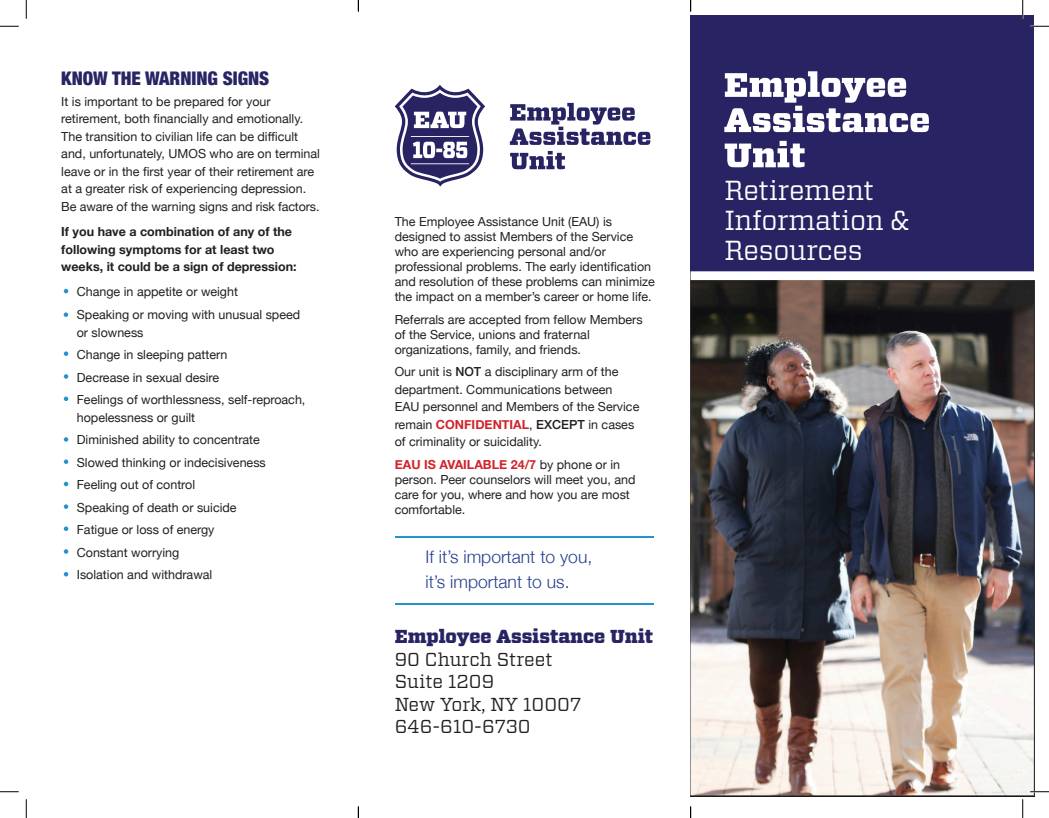
<style>
.page{position:relative;width:1049px;height:818px;background:#fff}
.page>*{position:absolute;margin:0;border:0;box-sizing:border-box;transform-origin:0 0}
.t1{font:27.5px/30px "Vitesse";letter-spacing:-.01em;color:#fff}
.t2{font:18.75px/22.5px "Vitesse";color:#231f20}
.t3{font:900 18.75px "Vitesse";color:#282464}
.t4{font:900 condensed 18.75px "Helvetica Neue";color:#292564}
.t5{font:300 17.5px "Helvetica Neue";color:#253f8e}
.t6{font:12.5px/15px "Helvetica Neue";color:#231f20}
.t7{font:700 12.5px/17.5px "Helvetica Neue";color:#231f20}
.s1{font-weight:500}
.s2{font-weight:700;color:#d1232a}
</style>
<div class="page">
<div style="left:690px;top:15px;width:343px;height:263px;background:#282464"></div>
<svg style="left:724px;top:71px;width:204px;height:61px"></svg>
<svg style="left:724px;top:141px;width:80px;height:26px"></svg>
<img style="left:690px;top:280px;width:344px;height:516px">
<div style="left:690px;top:271px;width:354px;height:9px;background:#fff"></div>
<svg style="left:509px;top:103px;width:141px;height:42px"></svg>
<svg style="left:510px;top:151px;width:55px;height:18px"></svg>
<svg style="left:394px;top:85px;width:91px;height:101px"></svg>
<hr style="left:394px;top:536px;width:259px;height:2px;background:#2491d0">
<hr style="left:394px;top:602px;width:259px;height:2px;background:#2491d0">
<svg style="left:64px;top:289px;width:4px;height:4px"></svg>
<svg style="left:64px;top:312px;width:4px;height:5px"></svg>
<svg style="left:64px;top:351px;width:4px;height:5px"></svg>
<svg style="left:64px;top:374px;width:4px;height:5px"></svg>
<svg style="left:64px;top:396px;width:4px;height:5px"></svg>
<svg style="left:64px;top:437px;width:4px;height:4px"></svg>
<svg style="left:64px;top:459px;width:4px;height:5px"></svg>
<svg style="left:64px;top:481px;width:4px;height:5px"></svg>
<svg style="left:64px;top:504px;width:4px;height:5px"></svg>
<svg style="left:64px;top:526px;width:4px;height:5px"></svg>
<svg style="left:64px;top:549px;width:4px;height:4px"></svg>
<svg style="left:64px;top:572px;width:4px;height:4px"></svg>
<svg style="left:0;top:25px;width:19px;height:2px"></svg>
<svg style="left:1030px;top:25px;width:18px;height:2px"></svg>
<svg style="left:0;top:791px;width:19px;height:1px"></svg>
<svg style="left:1029px;top:790px;width:19px;height:2px"></svg>
<svg style="left:25px;top:0;width:2px;height:19px"></svg>
<svg style="left:25px;top:799px;width:2px;height:19px"></svg>
<svg style="left:1021px;top:0;width:2px;height:19px"></svg>
<svg style="left:1022px;top:799px;width:1px;height:19px"></svg>
<svg style="left:357px;top:0;width:2px;height:11px"></svg>
<svg style="left:357px;top:806px;width:2px;height:12px"></svg>
<svg style="left:690px;top:806px;width:1px;height:12px"></svg>
<p class="t4" style="left:61px;top:62px;width:209px">KNOW THE WARNING SIGNS</p>
<p class="t6" style="left:61px;top:93px;width:260px;line-height:17.5px">It is important to be prepared for your retirement, both financially and emotionally.<br>The transition to civilian life can be difficult and, unfortunately, UMOS who are on terminal leave or in the first year of their retirement are at a greater risk of experiencing depression.<br>Be aware of the warning signs and risk factors.</p>
<p class="t7" style="left:61px;top:223px;width:237px">If you have a combination of any of the following symptoms for at least two weeks, it could be a sign of depression:</p>
<p class="t6" style="left:77px;top:285px;width:163px">Change in appetite or weight</p>
<p class="t6" style="left:77px;top:308px;width:225px">Speaking or moving with unusual speed</p>
<p class="t6" style="left:77px;top:325px;width:68px">or slowness</p>
<p class="t6" style="left:77px;top:348px;width:152px">Change in sleeping pattern</p>
<p class="t6" style="left:77px;top:370px;width:144px">Decrease in sexual desire</p>
<p class="t6" style="left:77px;top:391px;width:230px;line-height:17.5px">Feelings of worthlessness, self-reproach, hopelessness or guilt</p>
<p class="t6" style="left:77px;top:433px;width:184px">Diminished ability to concentrate</p>
<p class="t6" style="left:77px;top:455px;width:190px">Slowed thinking or indecisiveness</p>
<p class="t6" style="left:77px;top:478px;width:120px">Feeling out of control</p>
<p class="t6" style="left:77px;top:500px;width:161px">Speaking of death or suicide</p>
<p class="t6" style="left:77px;top:523px;width:139px">Fatigue or loss of energy</p>
<p class="t6" style="left:77px;top:545px;width:104px">Constant worrying</p>
<p class="t6" style="left:77px;top:568px;width:137px">Isolation and withdrawal</p>
<p class="t6" style="left:394px;top:215px;width:262px">The Employee Assistance Unit (EAU) is designed to assist Members of the Service who are experiencing personal and/or professional problems. The early identification and resolution of these problems can minimize the impact on a member’s career or home life.</p>
<p class="t6" style="left:394px;top:312px;width:249px">Referrals are accepted from fellow Members</p>
<p class="t6" style="left:394px;top:327px;width:196px">of the Service, unions and fraternal</p>
<p class="t6" style="left:394px;top:342px;width:188px">organizations, family, and friends.</p>
<p class="t6" style="left:394px;top:363px;width:225px;line-height:17.5px">Our unit is <span class="s1">NOT</span> a disciplinary arm of the department. Communications between</p>
<p class="t6" style="left:394px;top:400px;width:246px">EAU personnel and Members of the Service</p>
<p class="t6" style="left:394px;top:417px;width:241px">remain <span class="s2">CONFIDENTIAL</span>, <span class="s1">EXCEPT</span> in cases</p>
<p class="t6" style="left:394px;top:435px;width:148px">of criminality or suicidality.</p>
<p class="t6" style="left:394px;top:457px;width:242px"><span class="s2">EAU IS AVAILABLE 24/7</span> by phone or in person. Peer counselors will meet you, and care for you, where and how you are most comfortable.</p>
<p class="t5" style="left:425px;top:542px;width:168px">If it’s important to you,</p>
<p class="t5" style="left:425px;top:567px;width:145px">it’s important to us.</p>
<p class="t3" style="left:394px;top:624px;width:260px">Employee Assistance Unit</p>
<p class="t2" style="left:394px;top:647px;width:159px">90 Church Street<br>Suite 1209</p>
<p class="t2" style="left:394px;top:692px;width:188px">New York, NY 10007</p>
<p class="t2" style="left:394px;top:715px;width:138px">646-610-6730</p>
<p class="t1" style="left:724px;top:174px;width:187px">Retirement<br>Information &amp;<br>Resources</p>
</div>
